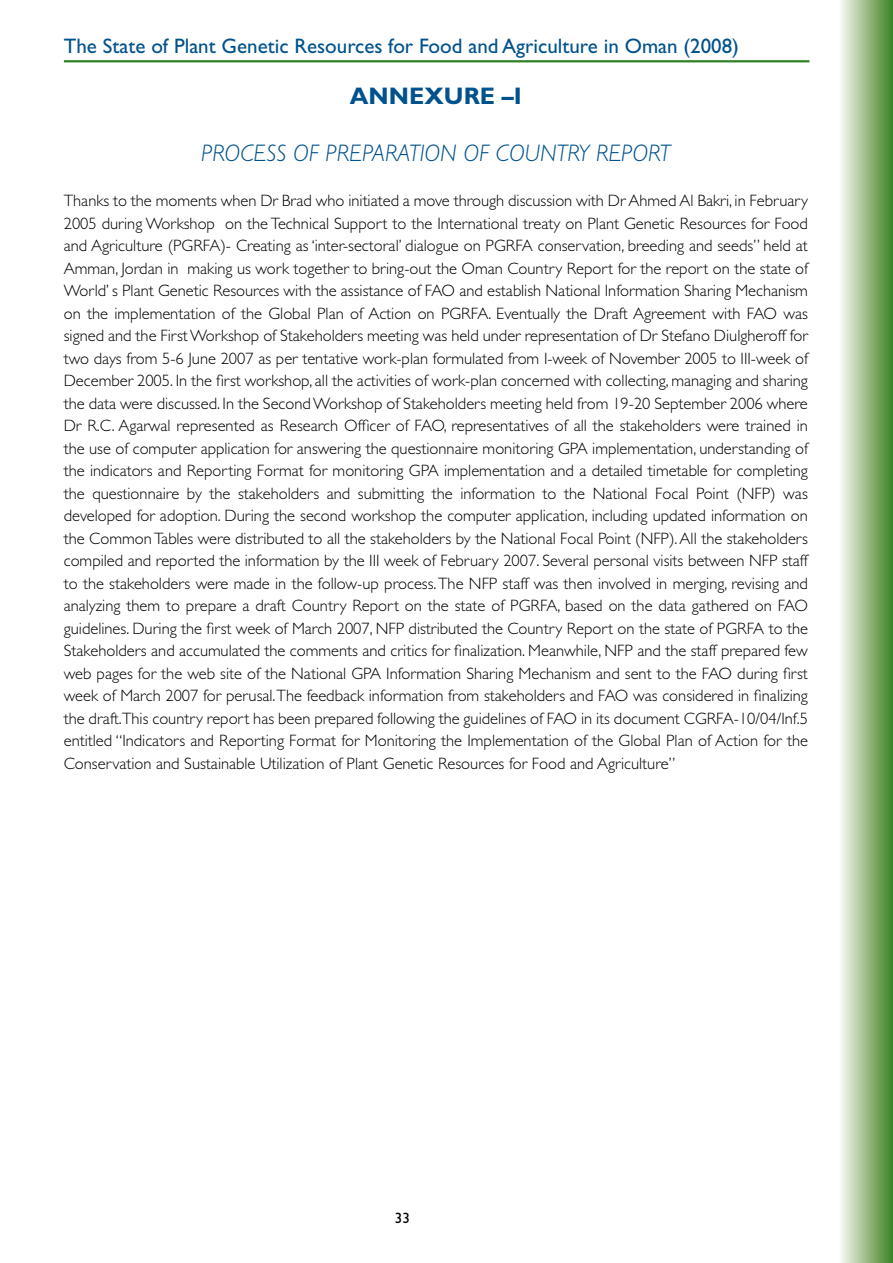
<style>
.page{position:relative;width:893px;height:1263px;background:#fff}
.page>*{position:absolute;margin:0;border:0;box-sizing:border-box;transform-origin:0 0}
.t1{font:italic 300 24px "Gill Sans";color:#00528c}
.t2{font:700 24px "Gill Sans";color:#00528c}
.t3{font:21px "Gill Sans";color:#00528c}
.t4{font:300 16.5px/22.5px "Gill Sans";color:#000;text-align:justify}
.t5{font:15px "Gill Sans";color:#000}
</style>
<div class="page">
<div style="left:838px;top:0;width:55px;height:1263px;background:linear-gradient(to right,#fffdfb,#3e8221)"></div>
<hr style="left:64px;top:60px;width:745px;height:2px;background:#2e8224">
<p class="t3" style="left:64px;top:34px;width:677px">The State of Plant Genetic Resources for Food and Agriculture in Oman (2008)</p>
<h1 class="t2" style="left:350px;top:81px;width:173px">ANNEXURE –I</h1>
<h1 class="t1" style="left:201px;top:140px;width:471px">PROCESS OF PREPARATION OF COUNTRY REPORT</h1>
<p class="t4" style="left:64px;top:189px;width:746px">Thanks to the moments when Dr Brad who initiated a move through discussion with Dr Ahmed Al Bakri, in February 2005 during Workshop on the Technical Support to the International treaty on Plant Genetic Resources for Food and Agriculture (PGRFA)- Creating as ‘inter-sectoral’ dialogue on PGRFA conservation, breeding and seeds” held at Amman, Jordan in making us work together to bring-out the Oman Country Report for the report on the state of World’ s Plant Genetic Resources with the assistance of FAO and establish National Information Sharing Mechanism on the implementation of the Global Plan of Action on PGRFA. Eventually the Draft Agreement with FAO was signed and the First Workshop of Stakeholders meeting was held under representation of Dr Stefano Diulgheroff for two days from 5-6 June 2007 as per tentative work-plan formulated from I-week of November 2005 to III-week of December 2005. In the first workshop, all the activities of work-plan concerned with collecting, managing and sharing the data were discussed. In the Second Workshop of Stakeholders meeting held from 19-20 September 2006 where Dr R.C. Agarwal represented as Research Officer of FAO, representatives of all the stakeholders were trained in the use of computer application for answering the questionnaire monitoring GPA implementation, understanding of the indicators and Reporting Format for monitoring GPA implementation and a detailed timetable for completing the questionnaire by the stakeholders and submitting the information to the National Focal Point (NFP) was developed for adoption. During the second workshop the computer application, including updated information on the Common Tables were distributed to all the stakeholders by the National Focal Point (NFP). All the stakeholders compiled and reported the information by the III week of February 2007. Several personal visits between NFP staff to the stakeholders were made in the follow-up process. The NFP staff was then involved in merging, revising and analyzing them to prepare a draft Country Report on the state of PGRFA, based on the data gathered on FAO guidelines. During the first week of March 2007, NFP distributed the Country Report on the state of PGRFA to the Stakeholders and accumulated the comments and critics for finalization. Meanwhile, NFP and the staff prepared few web pages for the web site of the National GPA Information Sharing Mechanism and sent to the FAO during first week of March 2007 for perusal. The feedback information from stakeholders and FAO was considered in finalizing the draft.This country report has been prepared following the guidelines of FAO in its document CGRFA-10/04/Inf.5 entitled “Indicators and Reporting Format for Monitoring the Implementation of the Global Plan of Action for the Conservation and Sustainable Utilization of Plant Genetic Resources for Food and Agriculture”</p>
<p class="t5" style="left:395px;top:1210px;width:16px">33</p>
</div>
